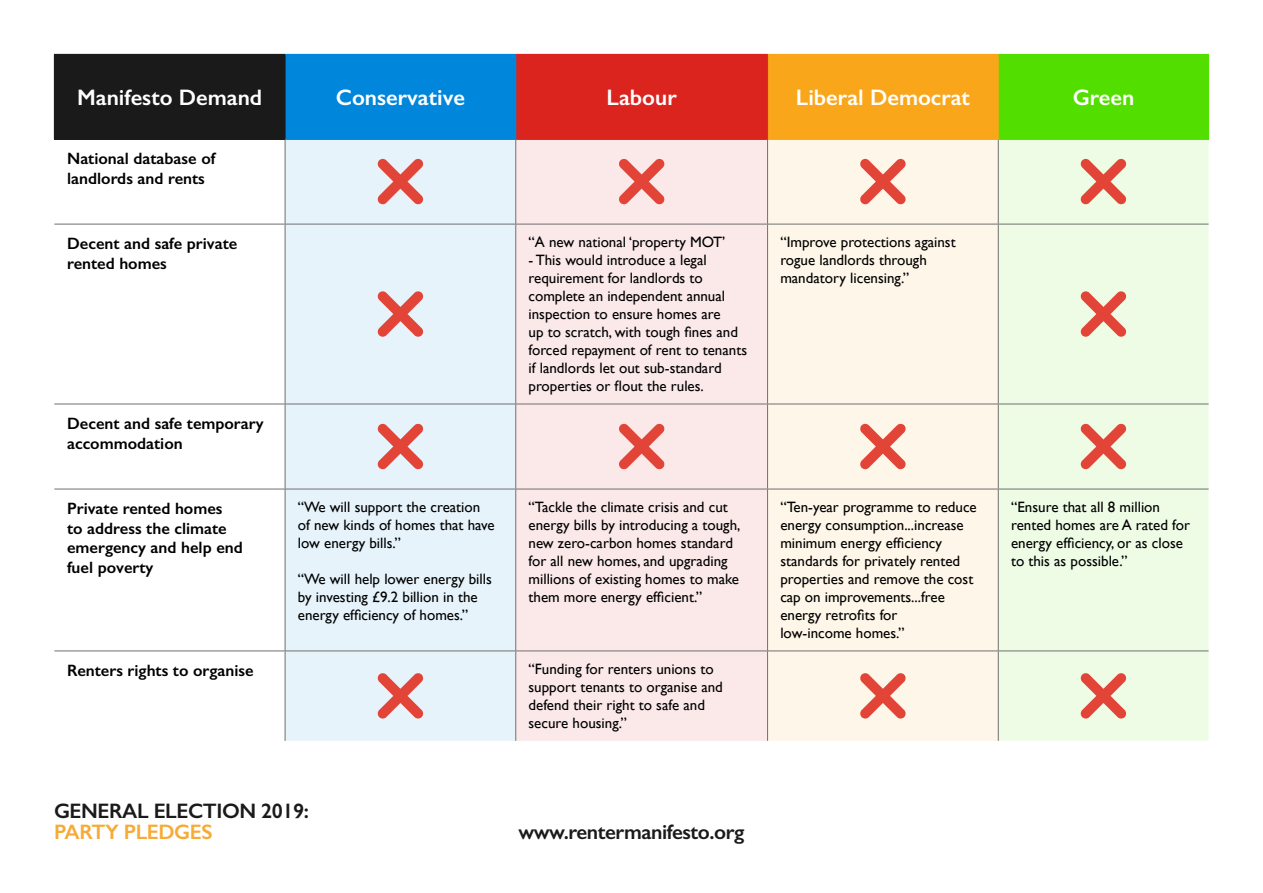
<style>
.page{position:relative;width:1263px;height:893px;background:#fff}
.page>*{position:absolute;margin:0;border:0;box-sizing:border-box;transform-origin:0 0}
.t1{font:600 22.5px "Gill Sans";color:#fff}
.t2{font:600 21px "Gill Sans";letter-spacing:-.02em;color:#1a1a1a}
.t3{font:600 21px "Gill Sans";letter-spacing:-.02em;color:#f6ab36}
.t4{font:600 16.5px/19.8px "Gill Sans";color:#000}
.t5{font:15px/18px "Gill Sans";color:#000}
</style>
<div class="page">
<div style="left:54px;top:54px;width:231px;height:85px;background:#1a1a1a"></div>
<div style="left:285px;top:54px;width:231px;height:85px;background:#0087dc"></div>
<div style="left:516px;top:54px;width:251px;height:85px;background:#dc241f"></div>
<div style="left:767px;top:54px;width:231px;height:85px;background:#faa61a"></div>
<div style="left:998px;top:54px;width:210px;height:85px;background:#52df00"></div>
<div style="left:286px;top:140px;width:229px;height:601px;background:#e6f3fb"></div>
<div style="left:516px;top:140px;width:251px;height:601px;background:#fbe9e9"></div>
<div style="left:768px;top:140px;width:230px;height:601px;background:#fef6e8"></div>
<div style="left:999px;top:140px;width:209px;height:601px;background:#eefce6"></div>
<hr style="left:285px;top:140px;width:1px;height:84px;background:#706f6f">
<hr style="left:515px;top:140px;width:1px;height:84px;background:#706f6f">
<hr style="left:767px;top:140px;width:1px;height:84px;background:#706f6f">
<hr style="left:998px;top:140px;width:1px;height:84px;background:#706f6f">
<hr style="left:54px;top:224px;width:231px;height:1px;background:#706f6f">
<hr style="left:285px;top:224px;width:231px;height:1px;background:#706f6f">
<hr style="left:285px;top:224px;width:1px;height:180px;background:#706f6f">
<hr style="left:516px;top:224px;width:251px;height:1px;background:#706f6f">
<hr style="left:515px;top:224px;width:1px;height:180px;background:#706f6f">
<hr style="left:767px;top:224px;width:231px;height:1px;background:#706f6f">
<hr style="left:767px;top:224px;width:1px;height:180px;background:#706f6f">
<hr style="left:998px;top:224px;width:1px;height:180px;background:#706f6f">
<hr style="left:54px;top:404px;width:231px;height:1px;background:#706f6f">
<hr style="left:285px;top:404px;width:231px;height:1px;background:#706f6f">
<hr style="left:285px;top:404px;width:1px;height:85px;background:#706f6f">
<hr style="left:516px;top:404px;width:251px;height:1px;background:#706f6f">
<hr style="left:515px;top:404px;width:1px;height:85px;background:#706f6f">
<hr style="left:767px;top:404px;width:231px;height:1px;background:#706f6f">
<hr style="left:767px;top:404px;width:1px;height:85px;background:#706f6f">
<hr style="left:998px;top:404px;width:210px;height:1px;background:#706f6f">
<hr style="left:998px;top:404px;width:1px;height:85px;background:#706f6f">
<hr style="left:54px;top:489px;width:231px;height:1px;background:#706f6f">
<hr style="left:285px;top:489px;width:231px;height:1px;background:#706f6f">
<hr style="left:285px;top:489px;width:1px;height:161px;background:#706f6f">
<hr style="left:516px;top:489px;width:251px;height:1px;background:#706f6f">
<hr style="left:515px;top:489px;width:1px;height:161px;background:#706f6f">
<hr style="left:767px;top:489px;width:231px;height:1px;background:#706f6f">
<hr style="left:767px;top:489px;width:1px;height:161px;background:#706f6f">
<hr style="left:998px;top:489px;width:210px;height:1px;background:#706f6f">
<hr style="left:998px;top:489px;width:1px;height:161px;background:#706f6f">
<hr style="left:285px;top:651px;width:1px;height:90px;background:#706f6f">
<hr style="left:515px;top:651px;width:1px;height:90px;background:#706f6f">
<hr style="left:767px;top:651px;width:1px;height:90px;background:#706f6f">
<hr style="left:998px;top:651px;width:1px;height:90px;background:#706f6f">
<hr style="left:285px;top:55px;width:1px;height:84px;background:#1a1a1a">
<hr style="left:54px;top:139px;width:231px;height:1px;background:#1a1a1a">
<hr style="left:285px;top:139px;width:231px;height:1px;background:#0087dc">
<hr style="left:516px;top:54px;width:252px;height:1px;background:#dc241f">
<hr style="left:767px;top:55px;width:1px;height:84px;background:#dc241f">
<hr style="left:516px;top:139px;width:252px;height:1px;background:#dc241f">
<hr style="left:768px;top:54px;width:231px;height:1px;background:#faa61a">
<hr style="left:998px;top:55px;width:1px;height:84px;background:#faa61a">
<hr style="left:768px;top:139px;width:231px;height:1px;background:#faa61a">
<hr style="left:999px;top:54px;width:210px;height:1px;background:#52df00">
<hr style="left:1208px;top:55px;width:1px;height:84px;background:#52df00">
<hr style="left:999px;top:139px;width:210px;height:1px;background:#52df00">
<hr style="left:998px;top:224px;width:210px;height:1px;background:#706f6f">
<hr style="left:54px;top:650px;width:231px;height:1px;background:#706f6f">
<hr style="left:285px;top:650px;width:231px;height:1px;background:#706f6f">
<hr style="left:516px;top:650px;width:251px;height:1px;background:#706f6f">
<hr style="left:767px;top:650px;width:231px;height:1px;background:#706f6f">
<hr style="left:998px;top:650px;width:210px;height:1px;background:#706f6f">
<svg style="left:377px;top:158px;width:47px;height:47px;background:#e49f9d"></svg>
<svg style="left:618px;top:158px;width:47px;height:47px;background:#ee9a93"></svg>
<svg style="left:860px;top:158px;width:46px;height:47px;background:#f09f91"></svg>
<svg style="left:1080px;top:158px;width:46px;height:47px;background:#e8a290"></svg>
<svg style="left:377px;top:291px;width:47px;height:46px;background:#e39d9b"></svg>
<svg style="left:1080px;top:291px;width:46px;height:46px;background:#e7a08e"></svg>
<svg style="left:377px;top:423px;width:47px;height:47px;background:#e39f9d"></svg>
<svg style="left:618px;top:423px;width:47px;height:47px;background:#ee9a93"></svg>
<svg style="left:860px;top:423px;width:46px;height:47px;background:#f09f91"></svg>
<svg style="left:1080px;top:423px;width:46px;height:47px;background:#e8a290"></svg>
<svg style="left:377px;top:673px;width:47px;height:46px;background:#e39d9b"></svg>
<svg style="left:860px;top:673px;width:46px;height:46px;background:#ef9d8f"></svg>
<svg style="left:1080px;top:673px;width:46px;height:46px;background:#e7a08e"></svg>
<h1 class="t1" style="left:77px;top:84px;width:187px">Manifesto Demand</h1>
<h1 class="t1" style="left:336px;top:84px;width:131px">Conservative</h1>
<h1 class="t1" style="left:607px;top:84px;width:72px">Labour</h1>
<h1 class="t1" style="left:796px;top:84px;width:175px">Liberal Democrat</h1>
<h1 class="t1" style="left:1073px;top:84px;width:63px">Green</h1>
<p class="t4" style="left:67px;top:148px;width:150px">National database of landlords and rents</p>
<p class="t4" style="left:67px;top:233px;width:172px">Decent and safe private rented homes</p>
<p class="t5" style="left:528px;top:233px;width:199px">“A new national ‘property MOT’</p>
<p class="t5" style="left:528px;top:251px;width:220px">- This would introduce a legal requirement for landlords to complete an independent annual inspection to ensure homes are<br>up to scratch, with tough fines and forced repayment of rent to tenants if landlords let out sub-standard properties or flout the rules.</p>
<p class="t4" style="left:67px;top:413px;width:198px">Decent and safe temporary accommodation</p>
<p class="t5" style="left:780px;top:233px;width:177px">“Improve protections against rogue landlords through mandatory licensing.”</p>
<p class="t4" style="left:67px;top:498px;width:177px">Private rented homes<br>to address the climate emergency and help end fuel poverty</p>
<p class="t5" style="left:298px;top:498px;width:198px">“We will support the creation of new kinds of homes that have low energy bills.”</p>
<p class="t5" style="left:298px;top:570px;width:196px">“We will help lower energy bills by investing £9.2 billion in the energy efficiency of homes.”</p>
<p class="t5" style="left:528px;top:498px;width:213px">“Tackle the climate crisis and cut energy bills by introducing a tough, new zero-carbon homes standard for all new homes, and upgrading millions of existing homes to make them more energy efficient.”</p>
<p class="t5" style="left:780px;top:498px;width:198px">“Ten-year programme to reduce energy consumption...increase minimum energy efficiency standards for privately rented properties and remove the cost cap on improvements...free energy retrofits for<br>low-income homes.”</p>
<p class="t5" style="left:1011px;top:498px;width:181px">“Ensure that all 8 million rented homes are A rated for energy efficiency, or as close to this as possible.”</p>
<p class="t4" style="left:67px;top:660px;width:188px">Renters rights to organise</p>
<p class="t5" style="left:528px;top:660px;width:196px">“Funding for renters unions to support tenants to organise and defend their right to safe and secure housing.”</p>
<h2 class="t2" style="left:54px;top:798px;width:257px">GENERAL ELECTION 2019:</h2>
<h2 class="t3" style="left:54px;top:819px;width:160px">PARTY PLEDGES</h2>
<h2 class="t2" style="left:518px;top:819px;width:228px">www.rentermanifesto.org</h2>
</div>
